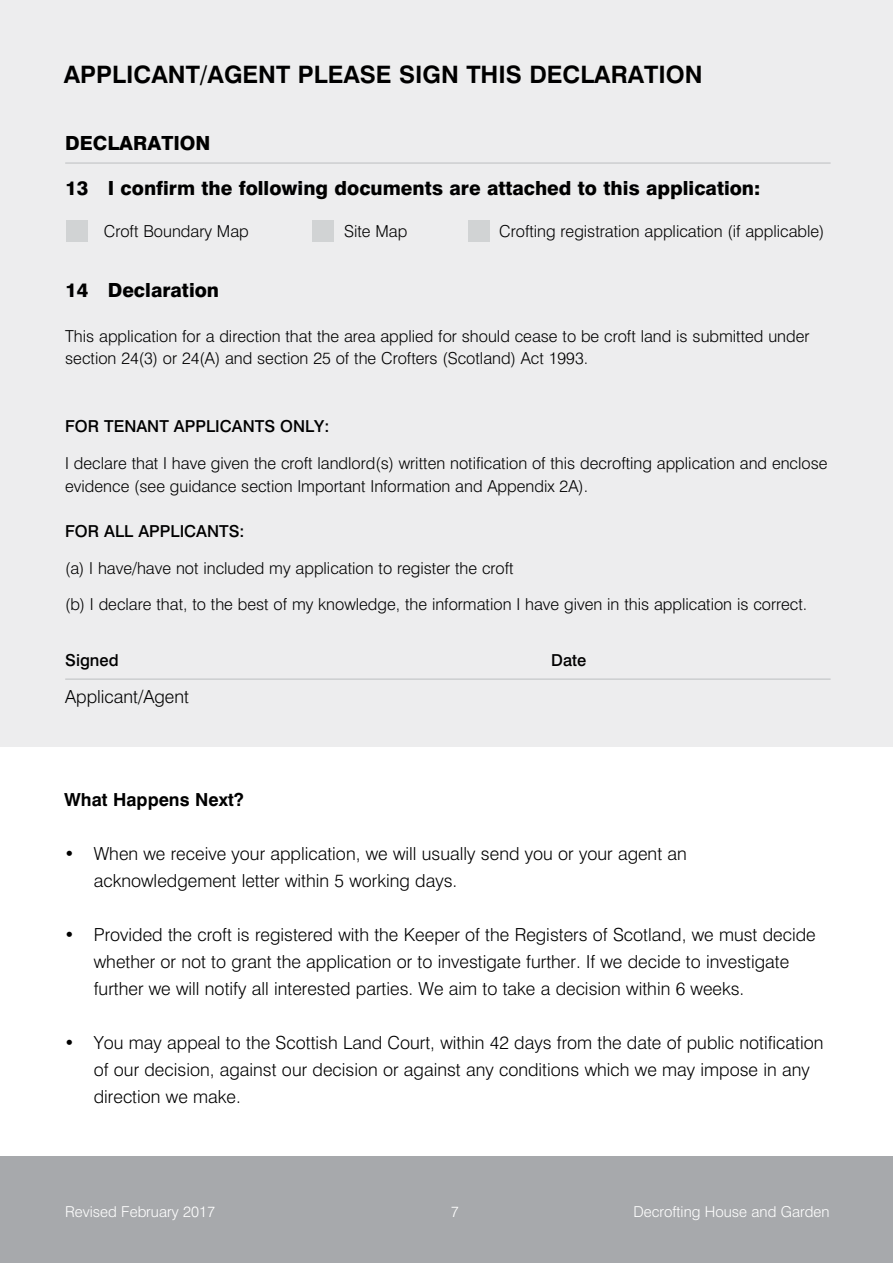
<style>
.page{position:relative;width:893px;height:1263px;background:#fff}
.page>*{position:absolute;margin:0;border:0;box-sizing:border-box;transform-origin:0 0}
.t1{font:700 24px "Swiss 721 BT";color:#000}
.t2{font:800 19.5px "Swiss 721 BT";color:#000}
.t3{font:300 18px/27px "Swiss 721 BT";color:#000}
.t4{font:700 18px "Swiss 721 BT";color:#000}
.t5{font:300 16.5px/22.5px "Swiss 721 BT";color:#000}
.t6{font:500 16.5px "Swiss 721 BT";color:#000}
.t7{font:300 15px "Swiss 721 BT";color:#fff}
</style>
<div class="page">
<div style="left:0;top:1157px;width:893px;height:106px;background:#a7a9ac"></div>
<div style="left:0;top:0;width:893px;height:747px;background:#ededee"></div>
<hr style="left:65px;top:163px;width:766px;height:1px;background:#bcbec0">
<hr style="left:65px;top:679px;width:766px;height:1px;background:#bcbec0">
<div style="left:66px;top:221px;width:22px;height:21px;background:#d1d3d4"></div>
<div style="left:312px;top:221px;width:21px;height:21px;background:#d1d3d4"></div>
<div style="left:468px;top:221px;width:21px;height:21px;background:#d1d3d4"></div>
<h1 class="t1" style="left:64px;top:59px;width:640px">APPLICANT/AGENT PLEASE SIGN THIS DECLARATION</h1>
<p class="t2" style="left:65px;top:131px;width:147px">DECLARATION</p>
<p class="t2" style="left:65px;top:176px;width:697px">13 I confirm the following documents are attached to this application:</p>
<p class="t5" style="left:104px;top:220px;width:146px">Croft Boundary Map</p>
<p class="t5" style="left:344px;top:220px;width:65px">Site Map</p>
<p class="t5" style="left:499px;top:220px;width:327px">Crofting registration application (if applicable)</p>
<p class="t2" style="left:65px;top:278px;width:155px">14 Declaration</p>
<p class="t5" style="left:65px;top:325px;width:746px">This application for a direction that the area applied for should cease to be croft land is submitted under section 24(3) or 24(A) and section 25 of the Crofters (Scotland) Act 1993.</p>
<p class="t6" style="left:65px;top:416px;width:266px">FOR TENANT APPLICANTS ONLY:</p>
<p class="t5" style="left:65px;top:452px;width:764px">I declare that I have given the croft landlord(s) written notification of this decrofting application and enclose evidence (see guidance section Important Information and Appendix 2A).</p>
<p class="t6" style="left:65px;top:521px;width:181px">FOR ALL APPLICANTS:</p>
<p class="t5" style="left:65px;top:550px;width:744px;line-height:36px">(a) I have/have not included my application to register the croft<br>(b) I declare that, to the best of my knowledge, the information I have given in this application is correct.</p>
<p class="t6" style="left:65px;top:650px;width:55px">Signed</p>
<p class="t6" style="left:551px;top:650px;width:36px">Date</p>
<p class="t3" style="left:65px;top:683px;width:125px">Applicant/Agent</p>
<p class="t4" style="left:64px;top:789px;width:181px">What Happens Next?</p>
<p class="t3" style="left:94px;top:840px;width:594px;text-indent:-30px">• When we receive your application, we will usually send you or your agent an acknowledgement letter within 5 working days.</p>
<p class="t3" style="left:94px;top:921px;width:723px;text-indent:-30px">• Provided the croft is registered with the Keeper of the Registers of Scotland, we must decide whether or not to grant the application or to investigate further. If we decide to investigate further we will notify all interested parties. We aim to take a decision within 6 weeks.</p>
<p class="t3" style="left:94px;top:1029px;width:731px;text-indent:-30px">• You may appeal to the Scottish Land Court, within 42 days from the date of public notification of our decision, against our decision or against any conditions which we may impose in any direction we make.</p>
<p class="t7" style="left:65px;top:1203px;width:151px">Revised February 2017</p>
<p class="t7" style="left:451px;top:1203px;width:9px">7</p>
<p class="t7" style="left:633px;top:1203px;width:198px">Decrofting House and Garden</p>
</div>
